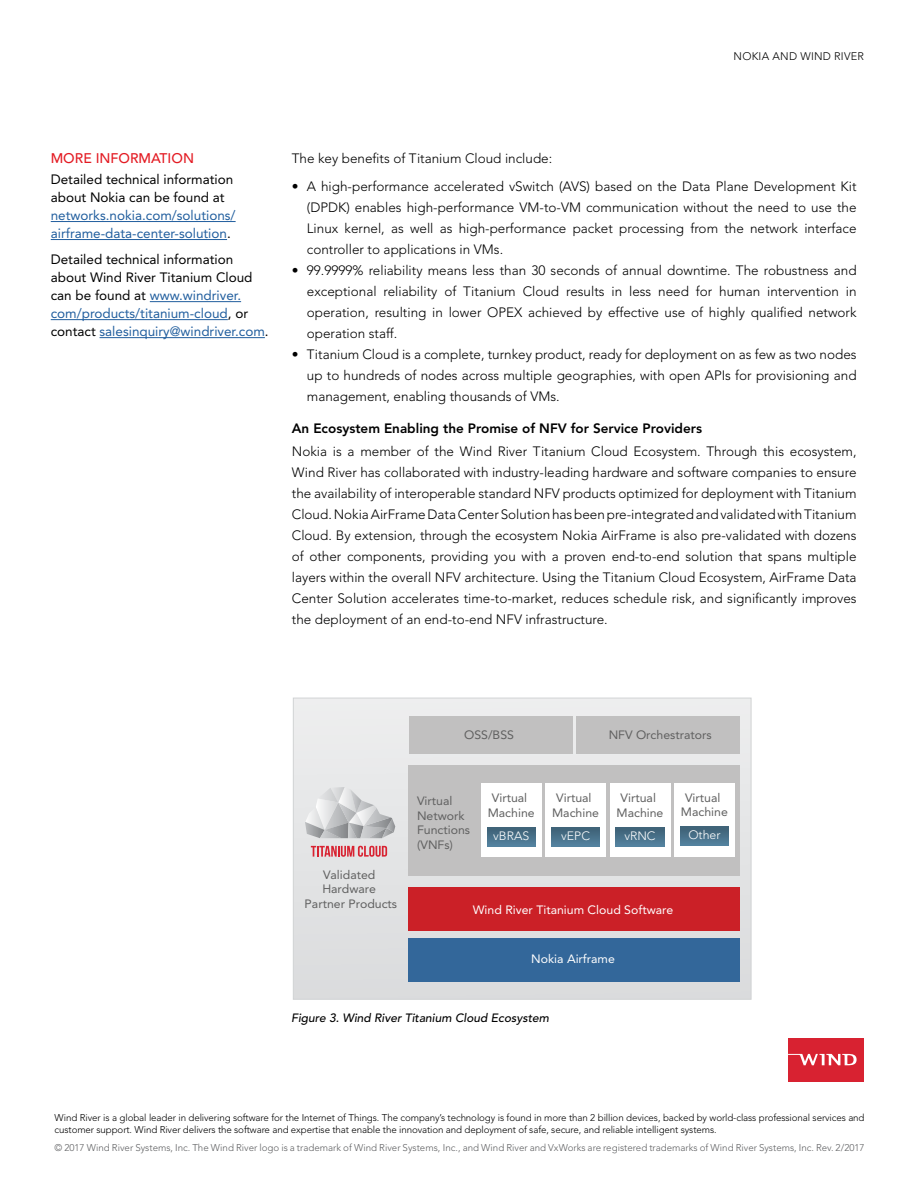
<style>
.page{position:relative;width:918px;height:1188px;background:#fff}
.page>*{position:absolute;margin:0;border:0;box-sizing:border-box;transform-origin:0 0}
.t1{font:500 13.8px "Avenir LT Std";color:#e31b23}
.t2{font:300 13.5px/21px "Avenir LT Std";color:#000;text-align:justify}
.t3{font:13.5px/18px "Avenir LT Std";color:#000}
.t4{font:13.5px/18px "Avenir LT Std";color:#215e9e}
.t5{font:800 13.5px "Avenir LT Std";color:#000}
.t6{font:12px/14.4px "Avenir LT Std";color:#606060;text-align:center}
.t7{font:12px "Avenir LT Std";color:#fff}
.t8{font:italic 500 12px "Avenir LT Std";color:#000}
.t9{font:300 12px "Avenir LT Std";color:#fff}
.t10{font:300 10.95px "Avenir LT Std";letter-spacing:.02em;color:#000}
.t11{font:300 9.75px/12px "Avenir LT Std";letter-spacing:-.01em;color:#000}
.t12{font:300 9.75px "Avenir LT Std";color:#5f6062}
.s1{color:#000}
.s2{color:#215e9e}
</style>
<div class="page">
<hr style="left:51px;top:221px;width:185px;height:1px;background:#215e9e">
<hr style="left:51px;top:239px;width:176px;height:1px;background:#215e9e">
<hr style="left:150px;top:301px;width:91px;height:1px;background:#215e9e">
<hr style="left:51px;top:319px;width:177px;height:1px;background:#215e9e">
<hr style="left:100px;top:337px;width:165px;height:1px;background:#215e9e">
<div style="left:788px;top:1038px;width:76px;height:44px;background:#d82231"></div>
<svg style="left:788px;top:1054px;width:69px;height:11px"></svg>
<svg style="left:295px;top:700px;width:454px;height:298px;background:#e2e3e4"></svg>
<div style="left:293px;top:698px;width:458px;height:302px;border:1px solid #d1d3d4"></div>
<div style="left:408px;top:887px;width:332px;height:44px;background:#cb2027"></div>
<div style="left:409px;top:716px;width:164px;height:38px;background:#c1c0c0"></div>
<div style="left:576px;top:716px;width:164px;height:38px;background:#c1c0c0"></div>
<div style="left:408px;top:938px;width:332px;height:43px;background:#33679a"></div>
<div style="left:408px;top:765px;width:332px;height:110px;background:#c1c0c0"></div>
<div style="left:481px;top:784px;width:61px;height:73px;background:#fff"></div>
<svg style="left:487px;top:827px;width:48px;height:19px"></svg>
<div style="left:545px;top:784px;width:61px;height:73px;background:#fff"></div>
<svg style="left:552px;top:827px;width:48px;height:19px"></svg>
<div style="left:610px;top:784px;width:60px;height:73px;background:#fff"></div>
<svg style="left:616px;top:827px;width:48px;height:19px"></svg>
<div style="left:674px;top:783px;width:61px;height:74px;background:#fff"></div>
<svg style="left:680px;top:827px;width:49px;height:19px"></svg>
<svg style="left:311px;top:846px;width:76px;height:11px"></svg>
<svg style="left:305px;top:787px;width:90px;height:51px;background:#cfd1d2"></svg>
<p class="t10" style="left:734px;top:50px;width:132px">NOKIA AND WIND RIVER</p>
<p class="t1" style="left:51px;top:151px;width:145px">MORE INFORMATION</p>
<p class="t3" style="left:51px;top:171px;width:184px">Detailed technical information about Nokia can be found at</p>
<p class="t4" style="left:51px;top:207px;width:186px">networks.nokia.com/solutions/ airframe-data-center-solution<span class="s1">.</span></p>
<p class="t3" style="left:51px;top:251px;width:219px">Detailed technical information about Wind River Titanium Cloud can be found at <span class="s2">www.windriver. com/products/titanium-cloud</span>, or contact <span class="s2">salesinquiry@windriver.com</span>.</p>
<p class="t2" style="left:292px;top:148px;width:262px">The key benefits of Titanium Cloud include:</p>
<p class="t2" style="left:307px;top:176px;width:551px;text-indent:-15px">• A high-performance accelerated vSwitch (AVS) based on the Data Plane Development Kit (DPDK) enables high-performance VM-to-VM communication without the need to use the Linux kernel, as well as high-performance packet processing from the network interface controller to applications in VMs.</p>
<p class="t2" style="left:307px;top:260px;width:551px;text-indent:-15px">• 99.9999% reliability means less than 30 seconds of annual downtime. The robustness and exceptional reliability of Titanium Cloud results in less need for human intervention in operation, resulting in lower OPEX achieved by effective use of highly qualified network operation staff.</p>
<p class="t2" style="left:307px;top:344px;width:551px;text-indent:-15px">• Titanium Cloud is a complete, turnkey product, ready for deployment on as few as two nodes up to hundreds of nodes across multiple geographies, with open APIs for provisioning and management, enabling thousands of VMs.</p>
<p class="t5" style="left:292px;top:420px;width:412px">An Ecosystem Enabling the Promise of NFV for Service Providers</p>
<p class="t2" style="left:292px;top:441px;width:566px">Nokia is a member of the Wind River Titanium Cloud Ecosystem. Through this ecosystem, Wind River has collaborated with industry-leading hardware and software companies to ensure the availability of interoperable standard NFV products optimized for deployment with Titanium Cloud. Nokia AirFrame Data Center Solution has been pre-integrated and validated with Titanium Cloud. By extension, through the ecosystem Nokia AirFrame is also pre-validated with dozens of other components, providing you with a proven end-to-end solution that spans multiple layers within the overall NFV architecture. Using the Titanium Cloud Ecosystem, AirFrame Data Center Solution accelerates time-to-market, reduces schedule risk, and significantly improves the deployment of an end-to-end NFV infrastructure.</p>
<p class="t6" style="left:464px;top:727px;width:51px">OSS/BSS</p>
<p class="t6" style="left:609px;top:727px;width:105px">NFV Orchestrators</p>
<p class="t6" style="left:305px;top:867px;width:94px">Validated<br>Hardware<br>Partner Products</p>
<p class="t6" style="left:417px;top:794px;width:55px;text-align:left">Virtual<br>Network<br>Functions (VNFs)</p>
<p class="t6" style="left:488px;top:791px;width:48px">Virtual<br>Machine</p>
<p class="t9" style="left:493px;top:828px;width:38px">vBRAS</p>
<p class="t6" style="left:552px;top:791px;width:48px">Virtual<br>Machine</p>
<p class="t9" style="left:561px;top:828px;width:30px">vEPC</p>
<p class="t6" style="left:617px;top:791px;width:48px">Virtual<br>Machine</p>
<p class="t9" style="left:624px;top:828px;width:33px">vRNC</p>
<p class="t6" style="left:681px;top:791px;width:48px">Virtual<br>Machine</p>
<p class="t9" style="left:688px;top:828px;width:34px">Other</p>
<p class="t7" style="left:473px;top:903px;width:202px">Wind River Titanium Cloud Software</p>
<p class="t7" style="left:531px;top:952px;width:85px">Nokia Airframe</p>
<p class="t8" style="left:291px;top:1011px;width:260px">Figure 3. Wind River Titanium Cloud Ecosystem</p>
<p class="t11" style="left:55px;top:1112px;width:811px">Wind River is a global leader in delivering software for the Internet of Things. The company’s technology is found in more than 2 billion devices, backed by world-class professional services and customer support. Wind River delivers the software and expertise that enable the innovation and deployment of safe, secure, and reliable intelligent systems.</p>
<p class="t12" style="left:55px;top:1142px;width:812px">© 2017 Wind River Systems, Inc. The Wind River logo is a trademark of Wind River Systems, Inc., and Wind River and VxWorks are registered trademarks of Wind River Systems, Inc. Rev. 2/2017</p>
</div>
